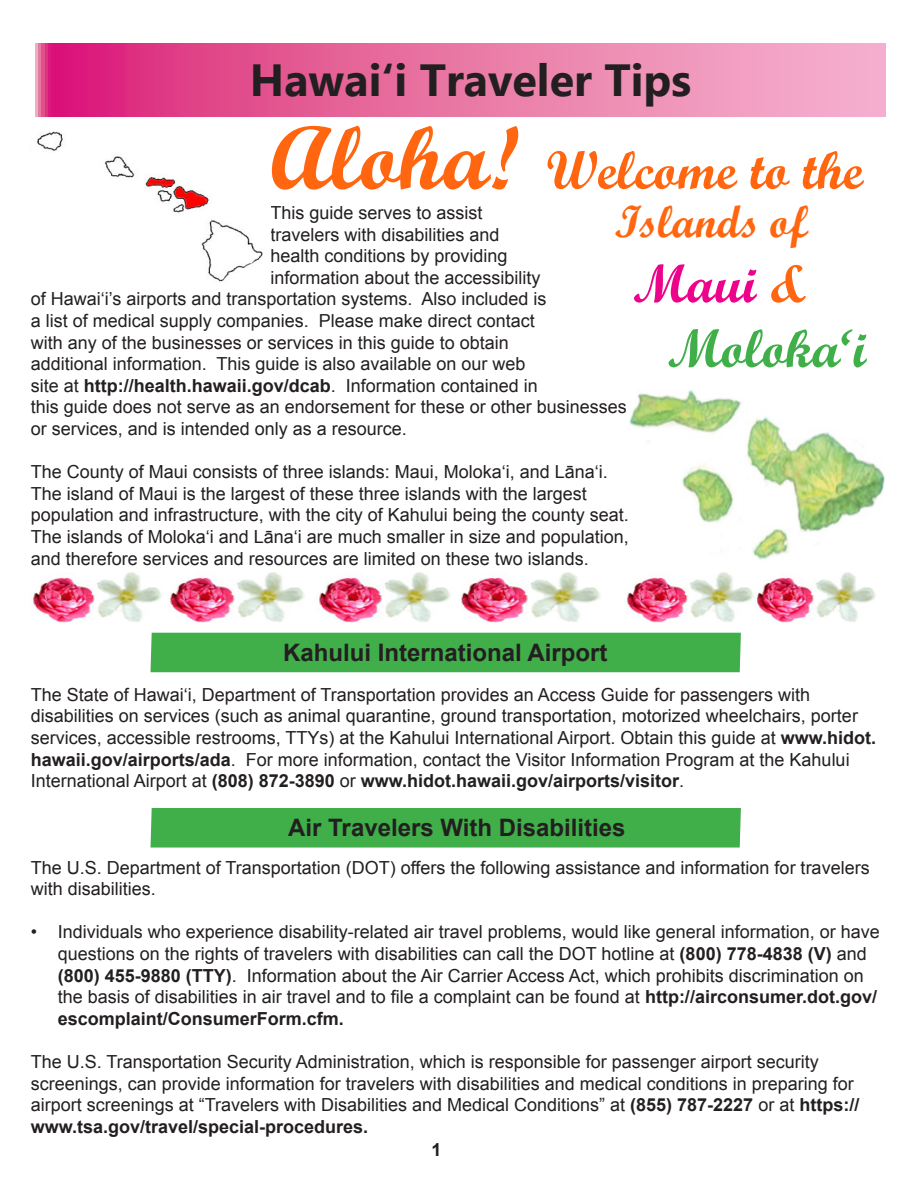
<style>
.page{position:relative;width:918px;height:1188px;background:#fff}
.page>*{position:absolute;margin:0;border:0;box-sizing:border-box;transform-origin:0 0}
.t1{font:54px "Script MT Bold";color:#ff660f}
.t2{font:54px "Script MT Bold";color:#40ae49}
.t3{font:54px "Script MT Bold";color:#ed028c}
.t4{font:700 45px "Gadugi";color:#231f20}
.t5{font:45px "Script MT Bold";color:#ff660f}
.t6{font:700 24px "Arial";color:#231f20}
.t7{font:18px/21.6px "Arial";color:#231f20}
.t8{font:700 18px "Arial";color:#231f20}
.s1{font-size:90px}
.s2{color:#ff660f}
.s3{font-weight:700}
</style>
<div class="page">
<svg style="left:35px;top:43px;width:851px;height:74px;background:#e871a4"></svg>
<div style="left:151px;top:633px;width:590px;height:39px;background:#40ae49"></div>
<div style="left:151px;top:808px;width:590px;height:40px;background:#40ae49"></div>
<div style="left:629px;top:378px;width:261px;height:195px;background:#00aeef;opacity:.75"></div>
<img style="left:36px;top:131px;width:227px;height:151px">
<img style="left:33px;top:572px;width:129px;height:51px">
<img style="left:627px;top:572px;width:250px;height:51px">
<img style="left:461px;top:572px;width:140px;height:51px">
<img style="left:319px;top:572px;width:132px;height:51px">
<img style="left:170px;top:572px;width:135px;height:51px">
<p class="t4" style="left:250px;top:53px;width:443px">Hawai‘i Traveler Tips</p>
<p class="t1" style="left:270px;top:137px;width:594px"><span class="s1">Aloha!</span> Welcome to the</p>
<p class="t5" style="left:615px;top:194px;width:195px">Islands of</p>
<p class="t3" style="left:633px;top:251px;width:175px">Maui <span class="s2">&amp;</span></p>
<p class="t2" style="left:667px;top:315px;width:200px">Moloka‘i</p>
<p class="t7" style="left:270px;top:202px;width:214px">This guide serves to assist</p>
<p class="t7" style="left:270px;top:224px;width:231px">travelers with disabilities and</p>
<p class="t7" style="left:270px;top:245px;width:239px">health conditions by providing</p>
<p class="t7" style="left:270px;top:267px;width:272px">information about the accessibility</p>
<p class="t7" style="left:31px;top:289px;width:517px">of Hawai‘i’s airports and transportation systems. Also included is</p>
<p class="t7" style="left:31px;top:310px;width:506px">a list of medical supply companies. Please make direct contact</p>
<p class="t7" style="left:31px;top:332px;width:480px">with any of the businesses or services in this guide to obtain</p>
<p class="t7" style="left:31px;top:353px;width:496px">additional information. This guide is also available on our web</p>
<p class="t7" style="left:31px;top:375px;width:509px">site at <span class="s3">http://health.hawaii.gov/dcab</span>. Information contained in</p>
<p class="t7" style="left:31px;top:397px;width:598px">this guide does not serve as an endorsement for these or other businesses</p>
<p class="t7" style="left:31px;top:418px;width:378px">or services, and is intended only as a resource.</p>
<p class="t7" style="left:31px;top:461px;width:600px">The County of Maui consists of three islands: Maui, Moloka‘i, and Lāna‘i.<br>The island of Maui is the largest of these three islands with the largest population and infrastructure, with the city of Kahului being the county seat.<br>The islands of Moloka‘i and Lāna‘i are much smaller in size and population, and therefore services and resources are limited on these two islands.</p>
<p class="t6" style="left:283px;top:637px;width:326px">Kahului International Airport</p>
<p class="t7" style="left:31px;top:684px;width:847px">The State of Hawai‘i, Department of Transportation provides an Access Guide for passengers with disabilities on services (such as animal quarantine, ground transportation, motorized wheelchairs, porter services, accessible restrooms, TTYs) at the Kahului International Airport. Obtain this guide at <span class="s3">www.hidot. hawaii.gov/airports/ada</span>. For more information, contact the Visitor Information Program at the Kahului International Airport at <span class="s3">(808) 872-3890</span> or <span class="s3">www.hidot.hawaii.gov/airports/visitor</span>.</p>
<p class="t6" style="left:288px;top:812px;width:339px">Air Travelers With Disabilities</p>
<p class="t7" style="left:31px;top:857px;width:840px">The U.S. Department of Transportation (DOT) offers the following assistance and information for travelers with disabilities.</p>
<p class="t7" style="left:58px;top:921px;width:824px;text-indent:-27px">• Individuals who experience disability-related air travel problems, would like general information, or have questions on the rights of travelers with disabilities can call the DOT hotline at <span class="s3">(800) 778-4838 (V)</span> and <span class="s3">(800) 455-9880 (TTY)</span>. Information about the Air Carrier Access Act, which prohibits discrimination on the basis of disabilities in air travel and to file a complaint can be found at <span class="s3">http://airconsumer.dot.gov/ escomplaint/ConsumerForm.cfm.</span></p>
<p class="t7" style="left:31px;top:1051px;width:830px">The U.S. Transportation Security Administration, which is responsible for passenger airport security screenings, can provide information for travelers with disabilities and medical conditions in preparing for airport screenings at “Travelers with Disabilities and Medical Conditions” at <span class="s3">(855) 787-2227</span> or at <span class="s3">https:// www.tsa.gov/travel/special-procedures.</span></p>
<p class="t8" style="left:431px;top:1137px;width:12px">1</p>
</div>
